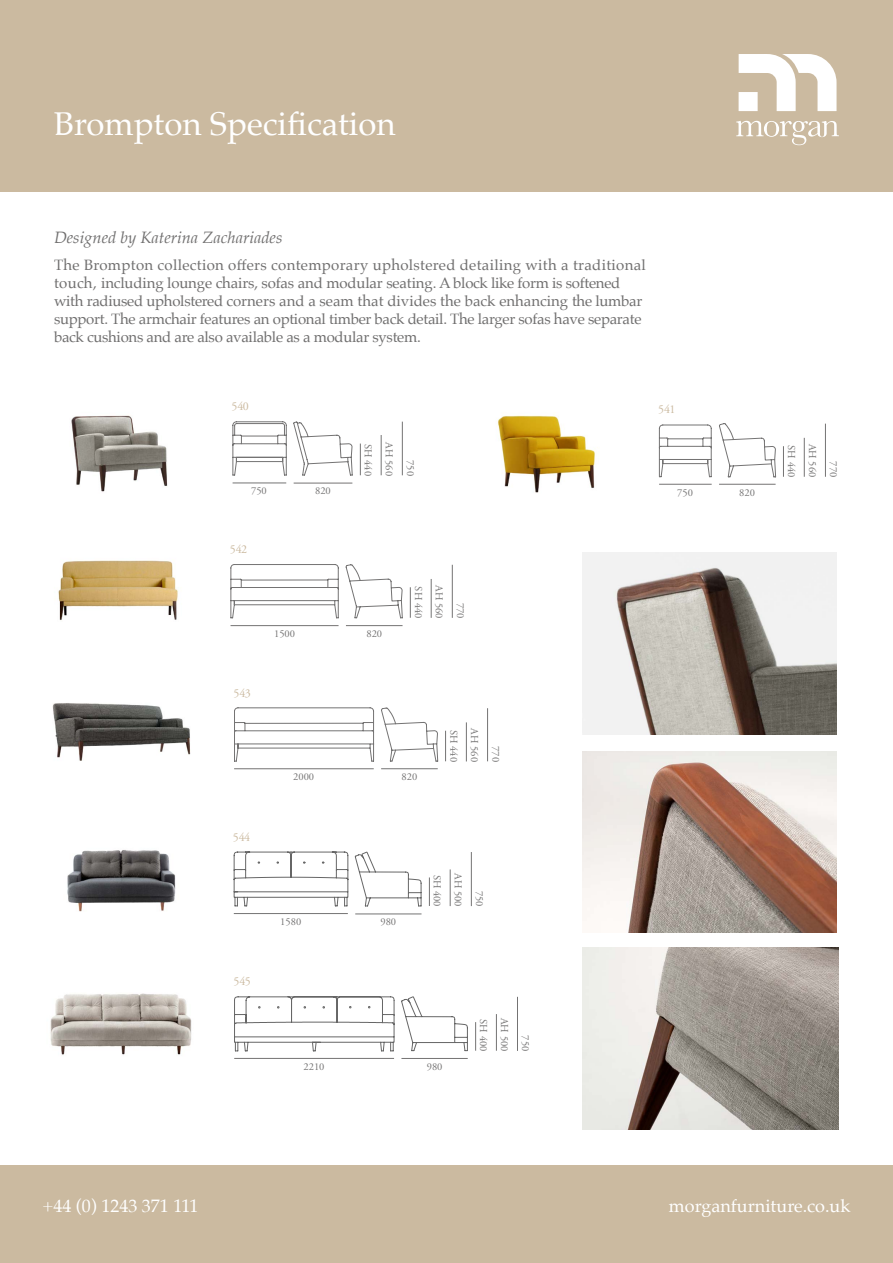
<style>
.page{position:relative;width:893px;height:1263px;background:#fff}
.page>*{position:absolute;margin:0;border:0;box-sizing:border-box;transform-origin:0 0}
.t1{font:33px "Palatino";color:#fff}
.t2{font:18px "Palatino";color:#fff}
.t3{font:italic 16.5px "Palatino";color:#706f6f}
.t4{font:15px/18px "Palatino";letter-spacing:-.02em;color:#706f6f}
.t5{font:12px "Adobe Garamond Pro";letter-spacing:-.025em;color:#cbbaa0}
.t6{font:10.5px "Adobe Garamond Pro";color:#747373}
</style>
<div class="page">
<div style="left:0;top:0;width:893px;height:191px;background:#cbbaa0"></div>
<svg style="left:736px;top:121px;width:103px;height:24px"></svg>
<svg style="left:739px;top:54px;width:97px;height:57px"></svg>
<div style="left:739px;top:92px;width:19px;height:19px;background:#fff"></div>
<div style="left:0;top:1165px;width:893px;height:98px;background:#cbbaa0"></div>
<img style="left:71px;top:415px;width:97px;height:77px">
<svg style="left:232px;top:421px;width:121px;height:54px"></svg>
<hr style="left:402px;top:422px;width:1px;height:53px;background:#747373">
<hr style="left:360px;top:444px;width:1px;height:31px;background:#747373">
<hr style="left:381px;top:435px;width:1px;height:40px;background:#747373">
<hr style="left:233px;top:483px;width:53px;height:1px;background:#747373">
<hr style="left:294px;top:483px;width:58px;height:1px;background:#747373">
<img style="left:498px;top:415px;width:97px;height:78px">
<img style="left:58px;top:560px;width:120px;height:60px">
<img style="left:52px;top:703px;width:139px;height:58px">
<img style="left:67px;top:850px;width:109px;height:62px">
<img style="left:50px;top:993px;width:142px;height:62px">
<hr style="left:659px;top:484px;width:53px;height:1px;background:#747373">
<hr style="left:719px;top:484px;width:57px;height:1px;background:#747373">
<svg style="left:659px;top:423px;width:117px;height:54px"></svg>
<hr style="left:825px;top:424px;width:1px;height:53px;background:#747373">
<hr style="left:783px;top:446px;width:1px;height:31px;background:#747373">
<hr style="left:804px;top:438px;width:1px;height:39px;background:#747373">
<svg style="left:230px;top:564px;width:173px;height:54px"></svg>
<hr style="left:231px;top:625px;width:108px;height:1px;background:#747373">
<hr style="left:346px;top:625px;width:57px;height:1px;background:#747373">
<hr style="left:452px;top:565px;width:1px;height:53px;background:#747373">
<hr style="left:410px;top:587px;width:1px;height:31px;background:#747373">
<hr style="left:431px;top:579px;width:1px;height:39px;background:#747373">
<hr style="left:487px;top:708px;width:1px;height:53px;background:#747373">
<hr style="left:445px;top:731px;width:1px;height:30px;background:#747373">
<hr style="left:466px;top:722px;width:1px;height:39px;background:#747373">
<hr style="left:234px;top:768px;width:140px;height:1px;background:#747373">
<hr style="left:381px;top:768px;width:57px;height:1px;background:#747373">
<svg style="left:234px;top:707px;width:204px;height:54px"></svg>
<hr style="left:355px;top:914px;width:66px;height:1px;background:#747373">
<hr style="left:471px;top:852px;width:1px;height:54px;background:#747373">
<svg style="left:429px;top:877px;width:1px;height:29px"></svg>
<hr style="left:450px;top:869px;width:1px;height:37px;background:#747373">
<svg style="left:234px;top:852px;width:187px;height:54px"></svg>
<hr style="left:234px;top:913px;width:114px;height:1px;background:#747373">
<hr style="left:401px;top:1058px;width:67px;height:1px;background:#747373">
<hr style="left:517px;top:997px;width:1px;height:54px;background:#747373">
<svg style="left:475px;top:1022px;width:1px;height:29px"></svg>
<hr style="left:496px;top:1014px;width:1px;height:37px;background:#747373">
<svg style="left:234px;top:996px;width:234px;height:55px"></svg>
<hr style="left:234px;top:1058px;width:160px;height:1px;background:#747373">
<img style="left:583px;top:948px;width:256px;height:181px">
<img style="left:583px;top:751px;width:254px;height:181px">
<img style="left:583px;top:553px;width:254px;height:181px">
<h1 class="t1" style="left:54px;top:97px;width:343px">Brompton Specification</h1>
<p class="t3" style="left:54px;top:224px;width:230px">Designed by Katerina Zachariades</p>
<p class="t4" style="left:54px;top:256px;width:593px">The Brompton collection offers contemporary upholstered detailing with a traditional touch, including lounge chairs, sofas and modular seating. A block like form is softened with radiused upholstered corners and a seam that divides the back enhancing the lumbar support. The armchair features an optional timber back detail. The larger sofas have separate back cushions and are also available as a modular system.</p>
<p class="t5" style="left:231px;top:399px;width:19px">540</p>
<p class="t6" style="left:251px;top:484px;width:17px">750</p>
<p class="t6" style="left:315px;top:484px;width:17px">820</p>
<p class="t6" style="left:375px;top:444px;width:33px;rotate:90deg">SH 440</p>
<p class="t6" style="left:396px;top:442px;width:35px;rotate:90deg">AH 560</p>
<p class="t6" style="left:417px;top:460px;width:17px;rotate:90deg">750</p>
<p class="t5" style="left:230px;top:542px;width:19px">542</p>
<p class="t6" style="left:274px;top:627px;width:22px">1500</p>
<p class="t6" style="left:366px;top:627px;width:17px">820</p>
<p class="t6" style="left:425px;top:586px;width:33px;rotate:90deg">SH 440</p>
<p class="t6" style="left:446px;top:585px;width:35px;rotate:90deg">AH 560</p>
<p class="t6" style="left:467px;top:603px;width:17px;rotate:90deg">770</p>
<p class="t5" style="left:234px;top:686px;width:19px">543</p>
<p class="t6" style="left:293px;top:770px;width:22px">2000</p>
<p class="t6" style="left:402px;top:770px;width:17px">820</p>
<p class="t6" style="left:460px;top:730px;width:33px;rotate:90deg">SH 440</p>
<p class="t6" style="left:481px;top:728px;width:35px;rotate:90deg">AH 560</p>
<p class="t6" style="left:502px;top:746px;width:17px;rotate:90deg">770</p>
<p class="t5" style="left:233px;top:830px;width:19px">544</p>
<p class="t5" style="left:233px;top:974px;width:19px">545</p>
<p class="t6" style="left:280px;top:915px;width:22px">1580</p>
<p class="t6" style="left:380px;top:915px;width:17px">980</p>
<p class="t6" style="left:444px;top:875px;width:33px;rotate:90deg">SH 400</p>
<p class="t6" style="left:465px;top:873px;width:35px;rotate:90deg">AH 500</p>
<p class="t6" style="left:486px;top:891px;width:17px;rotate:90deg">750</p>
<p class="t6" style="left:304px;top:1060px;width:22px">2210</p>
<p class="t6" style="left:427px;top:1060px;width:17px">980</p>
<p class="t6" style="left:490px;top:1019px;width:33px;rotate:90deg">SH 400</p>
<p class="t6" style="left:511px;top:1018px;width:35px;rotate:90deg">AH 500</p>
<p class="t6" style="left:532px;top:1035px;width:17px;rotate:90deg">750</p>
<p class="t5" style="left:658px;top:402px;width:19px">541</p>
<p class="t6" style="left:677px;top:486px;width:17px">750</p>
<p class="t6" style="left:739px;top:486px;width:17px">820</p>
<p class="t6" style="left:798px;top:445px;width:33px;rotate:90deg">SH 440</p>
<p class="t6" style="left:819px;top:444px;width:35px;rotate:90deg">AH 560</p>
<p class="t6" style="left:840px;top:461px;width:17px;rotate:90deg">770</p>
<p class="t2" style="left:43px;top:1191px;width:157px">+44 (0) 1243 371 111</p>
<p class="t2" style="left:669px;top:1191px;width:183px">morganfurniture.co.uk</p>
</div>
